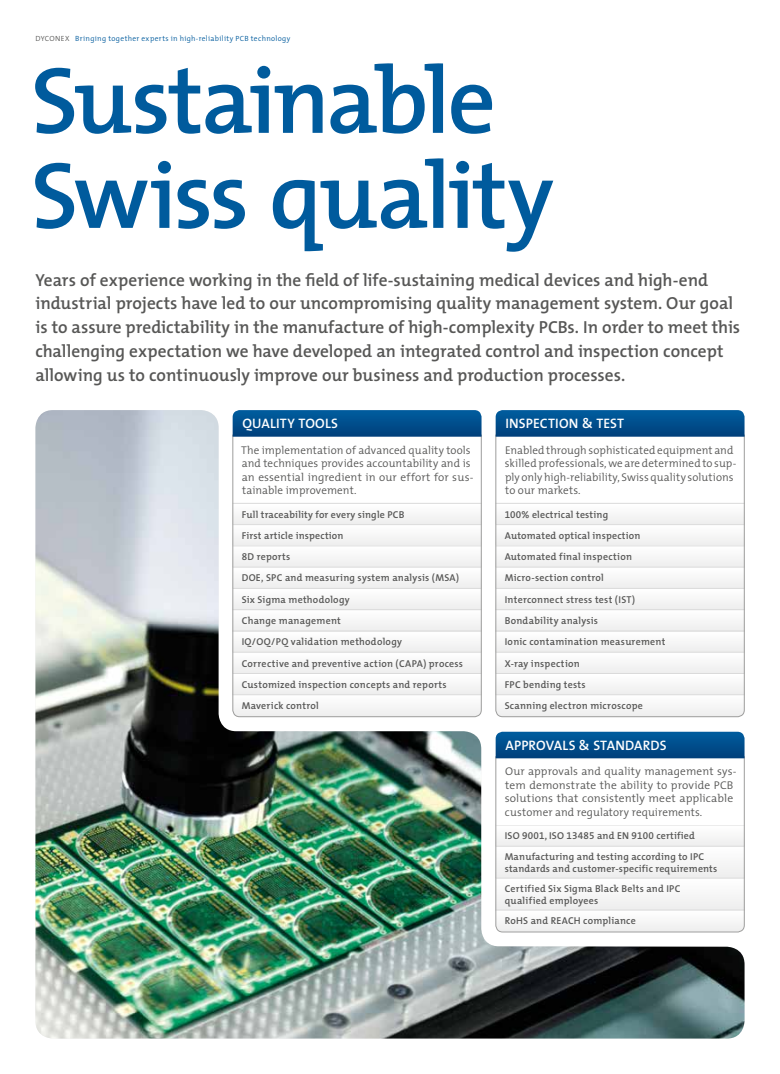
<style>
.page{position:relative;width:780px;height:1074px;background:#fff}
.page>*{position:absolute;margin:0;border:0;box-sizing:border-box;transform-origin:0 0}
.t1{font:600 95px/95px "The Mix";letter-spacing:-.035em;color:#005b9d}
.t2{font:600 17.5px/23.8px "The Mix";color:#575756}
.t3{font:600 13.75px "The Mix";letter-spacing:.01em;color:#fff}
.t4{font:300 11.25px/13.5px "The Mix";letter-spacing:.005em;color:#575756}
.t5{font:600 10px/21.2px "The Mix";letter-spacing:.025em;color:#575756}
.t6{font:300 7.5px "The Mix";letter-spacing:.045em;color:#005b9d}
.s1{color:#575756}
.s2{font-family:"The Mix Semi Bold Expert";font-weight:400}
</style>
<div class="page">
<img style="left:35px;top:410px;width:709px;height:628px">
<svg style="left:233px;top:410px;width:248px;height:27px;background:#04518e"></svg>
<svg style="left:495px;top:437px;width:249px;height:280px"></svg>
<svg style="left:495px;top:410px;width:249px;height:27px;background:#05518e"></svg>
<svg style="left:495px;top:731px;width:249px;height:27px;background:#085390"></svg>
<p class="t6" style="left:35px;top:32px;width:256px"><span class="s1">DYCONEX</span> Bringing together experts in high-reliability PCB technology</p>
<h1 class="t1" style="left:31px;top:51px;width:524px">Sustainable<br>Swiss quality</h1>
<p class="t2" style="left:35px;top:267px;width:706px">Years of experience working in the field of life-sustaining medical devices and high-end industrial projects have led to our uncompromising quality management system. Our goal is to assure predictability in the manufacture of high-complexity PCBs. In order to meet this challenging expectation we have developed an integrated control and inspection concept allowing us to continuously improve our business and production processes.</p>
<h3 class="t3" style="left:242px;top:412px;width:97px">QUALITY TOOLS</h3>
<p class="t4" style="left:241px;top:443px;width:234px">The implementation of advanced quality tools and techniques provides accountability and is an essential ingredient in our effort for sus&shy;tainable improvement.</p>
<p class="t5" style="left:242px;top:503px;width:223px">Full traceability for every single PCB<br>First article inspection<br><span class="s2">8</span>D reports<br>DOE, SPC and measuring system analysis (MSA)<br>Six Sigma methodology<br>Change management<br>IQ/OQ/PQ validation methodology<br>Corrective and preventive action (CAPA) process<br>Customized inspection concepts and reports<br>Maverick control</p>
<h3 class="t3" style="left:505px;top:412px;width:120px">INSPECTION &amp; TEST</h3>
<p class="t4" style="left:504px;top:443px;width:233px">Enabled through sophisticated equipment and skilled professionals, we are determined to sup&shy;ply only high-reliability, Swiss quality solutions to our markets.</p>
<p class="t5" style="left:504px;top:503px;width:162px"><span class="s2">100</span>% electrical testing<br>Automated optical inspection<br>Automated final inspection<br>Micro-section control<br>Interconnect stress test (IST)<br>Bondability analysis<br>Ionic contamination measurement<br>X-ray inspection<br>FPC bending tests<br>Scanning electron microscope</p>
<h3 class="t3" style="left:505px;top:734px;width:163px">APPROVALS &amp; STANDARDS</h3>
<p class="t4" style="left:504px;top:764px;width:233px">Our approvals and quality management sys&shy;tem demonstrate the ability to provide PCB solutions that consistently meet applicable customer and regulatory requirements.</p>
<p class="t5" style="left:504px;top:825px;width:201px;line-height:20.6px">ISO <span class="s2">9001</span>, ISO <span class="s2">13485</span> and EN <span class="s2">9100</span> certified<br>Manufacturing and testing according to IPC</p>
<p class="t5" style="left:504px;top:858px;width:214px;line-height:19.9px">standards and customer-specific requirements<br>Certified Six Sigma Black Belts and IPC</p>
<p class="t5" style="left:504px;top:889px;width:133px;line-height:20.6px">qualified employees<br>RoHS and REACH compliance</p>
</div>
